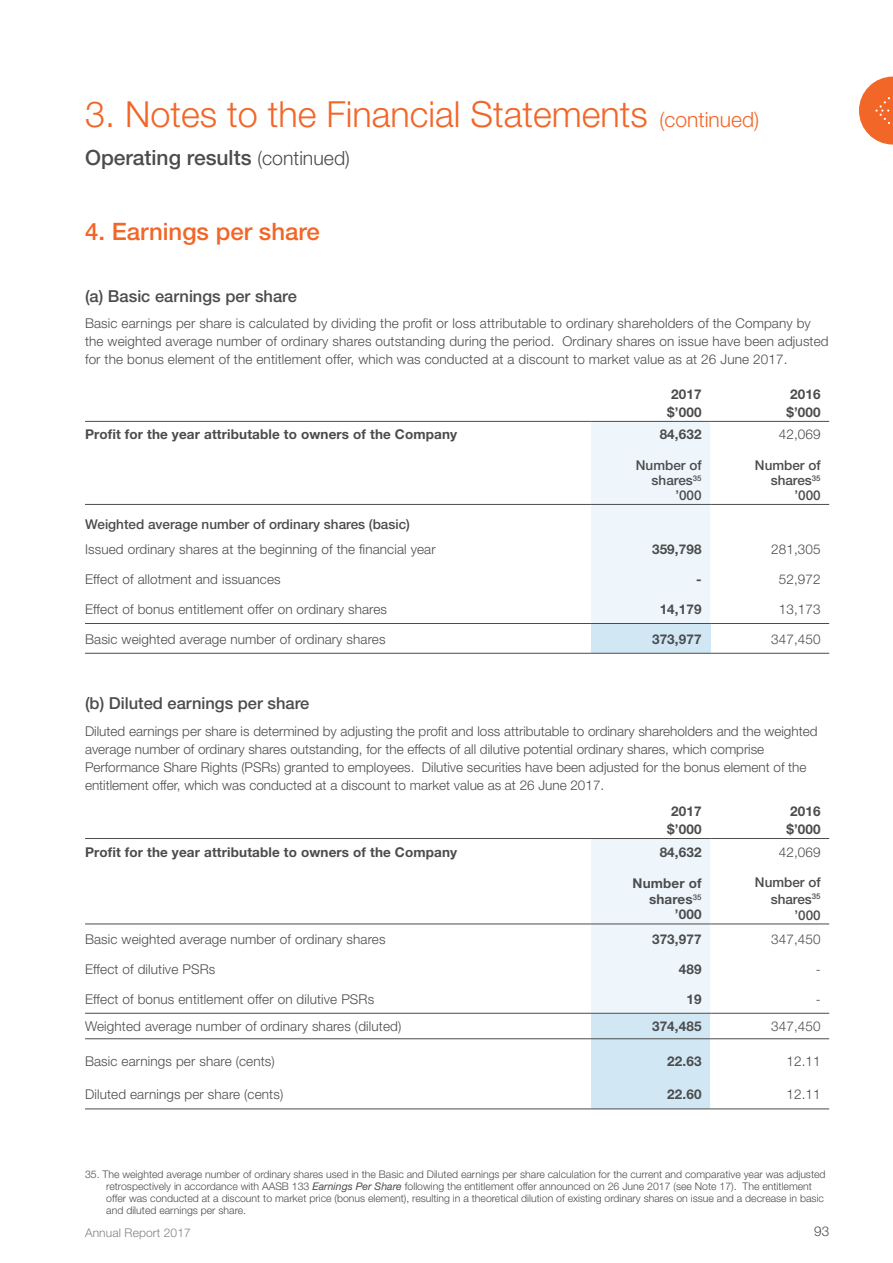
<style>
.page{position:relative;width:893px;height:1263px;background:#fff}
.page>*{position:absolute;margin:0;border:0;box-sizing:border-box;transform-origin:0 0}
.t1{font:300 36px "Helvetica Neue LT";color:#f26628}
.t2{font:500 24px "Helvetica Neue LT";color:#f26628}
.t3{font:500 21px "Helvetica Neue LT";color:#4b4c4d}
.t4{font:500 16.5px "Helvetica Neue LT";color:#4b4c4d}
.t5{font:300 13.5px/18px "Helvetica Neue LT";letter-spacing:.01em;color:#4b4c4d}
.t6{font:700 13.5px/15.6px "Helvetica Neue LT";letter-spacing:.01em;color:#4b4c4d;text-align:right}
.t7{font:500 13.5px/15px "Helvetica Neue LT";color:#4b4c4d;text-align:right}
.t8{font:300 12px "Helvetica Neue LT";letter-spacing:.01em;color:#808285}
.t9{font:300 10.5px/12px "Helvetica Neue LT";color:#4b4c4d}
.s1{font-size:21px}
.s2{font-weight:300;font-size:19.5px}
.s3{font-weight:400;font-style:italic}
</style>
<div class="page">
<svg style="left:859px;top:77px;width:34px;height:68px"></svg>
<div style="left:591px;top:422px;width:119px;height:201px;background:#eef6fb"></div>
<div style="left:591px;top:623px;width:119px;height:30px;background:#d1e7f4"></div>
<hr style="left:85px;top:623px;width:506px;height:1px;background:#4b4c4d">
<hr style="left:85px;top:421px;width:506px;height:1px;background:#4b4c4d">
<hr style="left:710px;top:421px;width:119px;height:1px;background:#4b4c4d">
<hr style="left:710px;top:623px;width:119px;height:1px;background:#4b4c4d">
<hr style="left:591px;top:421px;width:119px;height:1px;background:#4b4c4d">
<hr style="left:591px;top:623px;width:119px;height:1px;background:#4b4c4d">
<hr style="left:85px;top:504px;width:506px;height:1px;background:#4b4c4d">
<hr style="left:591px;top:504px;width:119px;height:1px;background:#4b4c4d">
<hr style="left:710px;top:504px;width:119px;height:1px;background:#4b4c4d">
<hr style="left:85px;top:653px;width:506px;height:1px;background:#4b4c4d">
<hr style="left:591px;top:653px;width:119px;height:1px;background:#4b4c4d">
<hr style="left:710px;top:653px;width:119px;height:1px;background:#4b4c4d">
<svg style="left:591px;top:839px;width:119px;height:270px;background:#e2eff7"></svg>
<hr style="left:85px;top:1013px;width:506px;height:1px;background:#4b4c4d">
<hr style="left:85px;top:838px;width:506px;height:1px;background:#4b4c4d">
<hr style="left:710px;top:838px;width:119px;height:1px;background:#4b4c4d">
<hr style="left:710px;top:1013px;width:119px;height:1px;background:#4b4c4d">
<hr style="left:591px;top:838px;width:119px;height:1px;background:#4b4c4d">
<hr style="left:591px;top:1013px;width:119px;height:1px;background:#4b4c4d">
<hr style="left:85px;top:1109px;width:506px;height:1px;background:#4b4c4d">
<hr style="left:591px;top:1109px;width:119px;height:1px;background:#4b4c4d">
<hr style="left:710px;top:1109px;width:119px;height:1px;background:#4b4c4d">
<hr style="left:85px;top:924px;width:506px;height:1px;background:#4b4c4d">
<hr style="left:591px;top:924px;width:119px;height:1px;background:#4b4c4d">
<hr style="left:710px;top:924px;width:119px;height:1px;background:#4b4c4d">
<hr style="left:85px;top:1038px;width:506px;height:1px;background:#4b4c4d">
<hr style="left:591px;top:1038px;width:119px;height:1px;background:#4b4c4d">
<hr style="left:710px;top:1038px;width:119px;height:1px;background:#4b4c4d">
<p class="t1" style="left:85px;top:92px;width:676px">3. Notes to the Financial Statements <span class="s1">(continued)</span></p>
<p class="t3" style="left:85px;top:145px;width:266px">Operating results <span class="s2">(continued)</span></p>
<p class="t2" style="left:85px;top:217px;width:236px">4. Earnings per share</p>
<p class="t4" style="left:85px;top:286px;width:213px">(a) Basic earnings per share</p>
<p class="t5" style="left:85px;top:314px;width:745px">Basic earnings per share is calculated by dividing the profit or loss attributable to ordinary shareholders of the Company by the weighted average number of ordinary shares outstanding during the period. Ordinary shares on issue have been adjusted for the bonus element of the entitlement offer, which was conducted at a discount to market value as at 26 June 2017.</p>
<p class="t6" style="left:671px;top:386px;width:32px">2017</p>
<p class="t6" style="left:667px;top:404px;width:36px">$’000</p>
<p class="t6" style="left:790px;top:386px;width:32px">2016</p>
<p class="t6" style="left:786px;top:404px;width:36px">$’000</p>
<p class="t6" style="left:85px;top:426px;width:374px">Profit for the year attributable to owners of the Company</p>
<p class="t6" style="left:660px;top:426px;width:43px">84,632</p>
<p class="t5" style="left:779px;top:425px;width:43px">42,069</p>
<p class="t7" style="left:636px;top:458px;width:67px">Number of shares<sup>35 </sup>’000</p>
<p class="t7" style="left:755px;top:458px;width:67px">Number of shares<sup>35 </sup>’000</p>
<p class="t7" style="left:85px;top:516px;width:326px">Weighted average number of ordinary shares (basic)</p>
<p class="t5" style="left:85px;top:540px;width:352px">Issued ordinary shares at the beginning of the financial year</p>
<p class="t6" style="left:652px;top:541px;width:51px">359,798</p>
<p class="t5" style="left:771px;top:540px;width:51px">281,305</p>
<p class="t5" style="left:85px;top:570px;width:197px">Effect of allotment and issuances</p>
<p class="t6" style="left:696px;top:571px;width:7px">-</p>
<p class="t5" style="left:779px;top:570px;width:43px">52,972</p>
<p class="t5" style="left:85px;top:600px;width:303px">Effect of bonus entitlement offer on ordinary shares</p>
<p class="t6" style="left:660px;top:601px;width:43px">14,179</p>
<p class="t5" style="left:779px;top:600px;width:43px">13,173</p>
<p class="t5" style="left:85px;top:630px;width:302px">Basic weighted average number of ordinary shares</p>
<p class="t6" style="left:652px;top:631px;width:51px">373,977</p>
<p class="t5" style="left:771px;top:630px;width:51px">347,450</p>
<p class="t4" style="left:85px;top:694px;width:226px">(b) Diluted earnings per share</p>
<p class="t5" style="left:85px;top:722px;width:734px">Diluted earnings per share is determined by adjusting the profit and loss attributable to ordinary shareholders and the weighted average number of ordinary shares outstanding, for the effects of all dilutive potential ordinary shares, which comprise Performance Share Rights (PSRs) granted to employees. Dilutive securities have been adjusted for the bonus element of the entitlement offer, which was conducted at a discount to market value as at 26 June 2017.</p>
<p class="t6" style="left:671px;top:803px;width:32px">2017</p>
<p class="t6" style="left:667px;top:821px;width:36px">$’000</p>
<p class="t6" style="left:790px;top:803px;width:32px">2016</p>
<p class="t6" style="left:786px;top:821px;width:36px">$’000</p>
<p class="t6" style="left:85px;top:844px;width:374px">Profit for the year attributable to owners of the Company</p>
<p class="t6" style="left:660px;top:844px;width:43px">84,632</p>
<p class="t5" style="left:779px;top:842px;width:43px">42,069</p>
<p class="t6" style="left:633px;top:875px;width:71px">Number of shares<sup>35 </sup>’000</p>
<p class="t7" style="left:755px;top:874px;width:67px;line-height:16.2px">Number of shares<sup>35 </sup>’000</p>
<p class="t5" style="left:85px;top:930px;width:302px">Basic weighted average number of ordinary shares</p>
<p class="t6" style="left:652px;top:931px;width:51px">373,977</p>
<p class="t5" style="left:771px;top:930px;width:51px">347,450</p>
<p class="t5" style="left:85px;top:960px;width:132px">Effect of dilutive PSRs</p>
<p class="t6" style="left:679px;top:961px;width:24px">489</p>
<p class="t5" style="left:816px;top:960px;width:6px">-</p>
<p class="t5" style="left:85px;top:989px;width:291px">Effect of bonus entitlement offer on dilutive PSRs</p>
<p class="t6" style="left:686px;top:991px;width:17px">19</p>
<p class="t5" style="left:816px;top:989px;width:6px">-</p>
<p class="t5" style="left:85px;top:1017px;width:318px">Weighted average number of ordinary shares (diluted)</p>
<p class="t6" style="left:652px;top:1018px;width:51px">374,485</p>
<p class="t5" style="left:771px;top:1017px;width:51px">347,450</p>
<p class="t5" style="left:85px;top:1052px;width:191px">Basic earnings per share (cents)</p>
<p class="t6" style="left:667px;top:1053px;width:36px">22.63</p>
<p class="t5" style="left:786px;top:1052px;width:36px">12.11</p>
<p class="t5" style="left:85px;top:1085px;width:200px">Diluted earnings per share (cents)</p>
<p class="t6" style="left:667px;top:1086px;width:36px">22.60</p>
<p class="t5" style="left:786px;top:1085px;width:36px">12.11</p>
<p class="t9" style="left:106px;top:1168px;width:721px;text-indent:-21px">35. The weighted average number of ordinary shares used in the Basic and Diluted earnings per share calculation for the current and comparative year was adjusted retrospectively in accordance with AASB 133 <span class="s3">Earnings Per Share</span> following the entitlement offer announced on 26 June 2017 (see Note 17). The entitlement offer was conducted at a discount to market price (bonus element), resulting in a theoretical dilution of existing ordinary shares on issue and a decrease in basic and diluted earnings per share.</p>
<p class="t8" style="left:85px;top:1225px;width:107px">Annual Report 2017</p>
<p class="t5" style="left:814px;top:1222px;width:17px">93</p>
</div>
